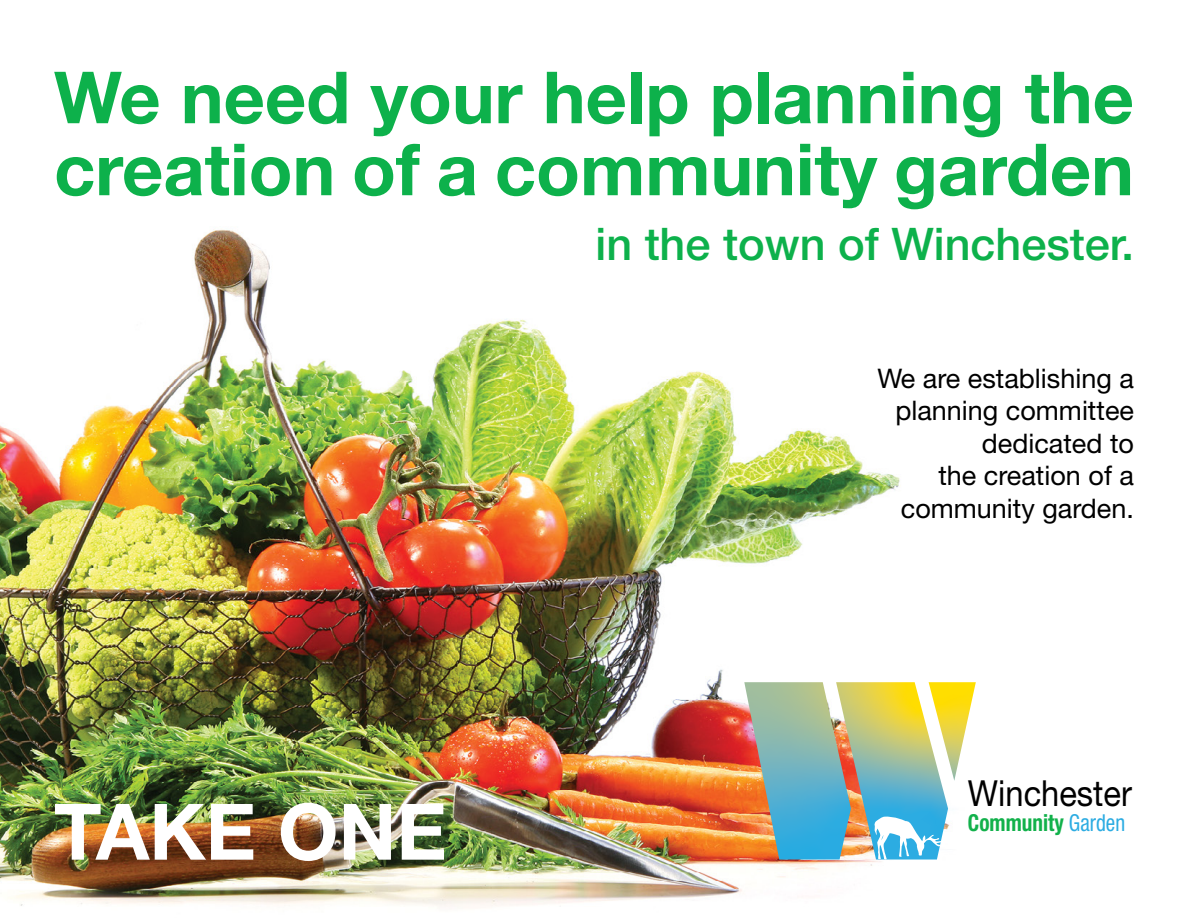
<style>
.page{position:relative;width:1188px;height:918px;background:#fff}
.page>*{position:absolute;margin:0;border:0;box-sizing:border-box;transform-origin:0 0}
.t1{font:700 78px "Helvetica Neue LT Pro";color:#fff}
.t2{font:700 72px/72px "Helvetica Neue LT Pro";color:#0db14b}
.t3{font:500 45px "Helvetica Neue LT Pro";color:#0db14b}
.t4{font:36px "Helvetica Neue LT Pro";color:#000;scale:.91 1}
.t5{font:27px/32.4px "Helvetica Neue LT Pro";color:#000;text-align:right}
.t6{font:700 condensed 23.4px "Helvetica Neue LT Pro";color:#12b14b;scale:.91 1}
.s1{font-weight:400;color:#2cace2}
</style>
<div class="page">
<img style="left:0;top:230px;width:900px;height:677px">
<svg style="left:744px;top:682px;width:232px;height:178px"></svg>
<p class="t2" style="left:54px;top:59px;width:1082px">We need your help planning the creation of a community garden</p>
<p class="t3" style="left:595px;top:217px;width:540px">in the town of Winchester.</p>
<p class="t1" style="left:54px;top:783px;width:394px">TAKE ONE</p>
<p class="t5" style="left:878px;top:362px;width:258px">We are establishing a planning committee dedicated to<br>the creation of a community garden.</p>
<p class="t4" style="left:968px;top:771px;width:182px">Winchester</p>
<p class="t6" style="left:968px;top:809px;width:174px">Community <span class="s1">Garden</span></p>
</div>
